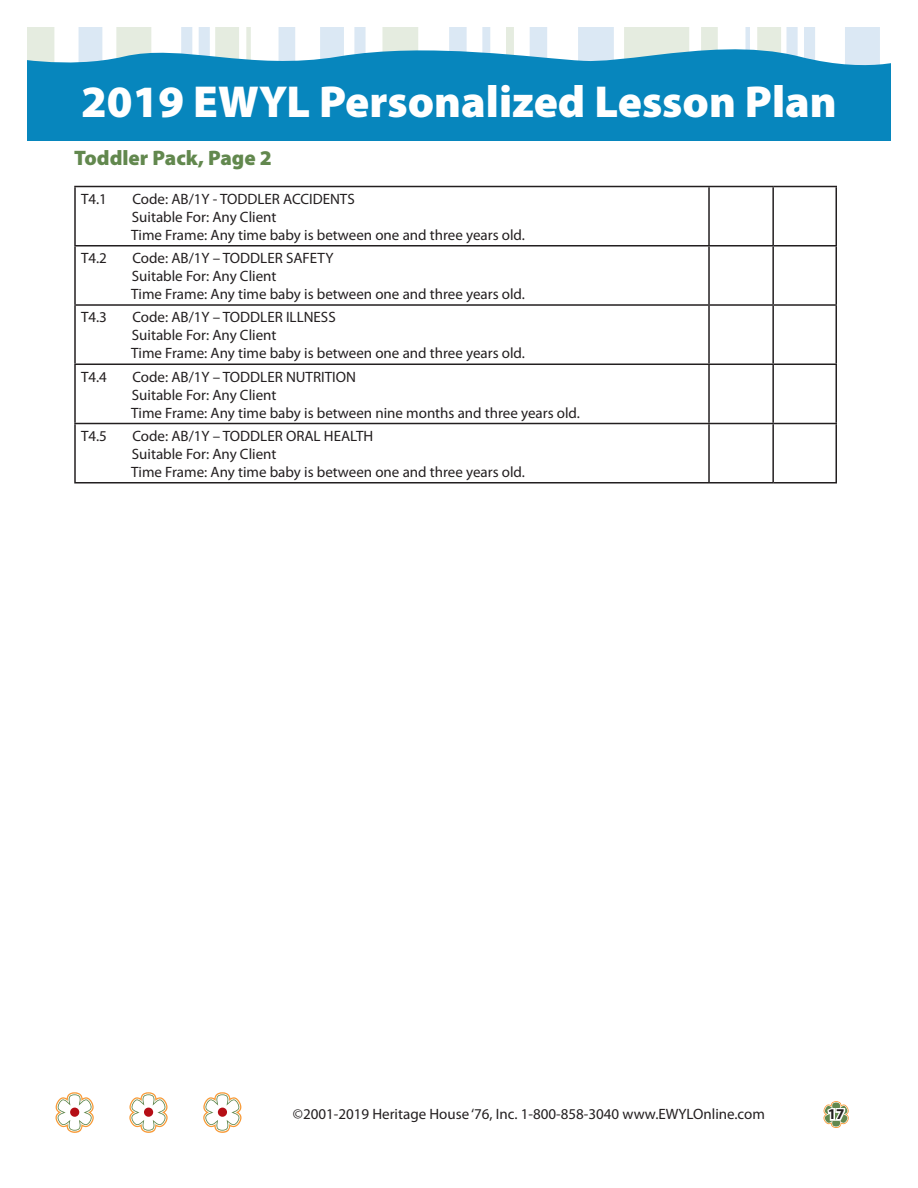
<style>
.page{position:relative;width:918px;height:1188px;background:#fff}
.page>*{position:absolute;margin:0;border:0;box-sizing:border-box;transform-origin:0 0}
.t1{font:900 45px "Myriad Pro";color:#fff}
.t2{font:900 21px "Myriad Pro";color:#62884e}
.t3{font:15px "Myriad Pro";color:#231f20}
.t4{font:700 15px "Myriad Pro";color:#231f20}
</style>
<div class="page">
<div style="left:0;top:0;width:918px;height:141px;background:#0786bd"></div>
<svg style="left:27px;top:27px;width:864px;height:39px"></svg>
<svg style="left:55px;top:1092px;width:39px;height:41px"></svg>
<div style="left:70px;top:1108px;width:9px;height:9px;background:#b50e16;border-radius:50%"></div>
<svg style="left:129px;top:1092px;width:39px;height:41px"></svg>
<div style="left:144px;top:1108px;width:9px;height:9px;background:#b50e16;border-radius:50%"></div>
<svg style="left:203px;top:1092px;width:39px;height:41px"></svg>
<div style="left:218px;top:1108px;width:9px;height:9px;background:#b50e16;border-radius:50%"></div>
<svg style="left:823px;top:1101px;width:26px;height:27px"></svg>
<hr style="left:74px;top:186px;width:635px;height:1px;background:#231f20">
<hr style="left:74px;top:187px;width:2px;height:58px;background:#231f20">
<hr style="left:709px;top:186px;width:64px;height:1px;background:#231f20">
<hr style="left:708px;top:187px;width:2px;height:58px;background:#231f20">
<hr style="left:773px;top:186px;width:64px;height:1px;background:#231f20">
<hr style="left:772px;top:187px;width:2px;height:58px;background:#231f20">
<hr style="left:836px;top:187px;width:1px;height:58px;background:#231f20">
<hr style="left:74px;top:245px;width:635px;height:2px;background:#231f20">
<hr style="left:74px;top:247px;width:2px;height:57px;background:#231f20">
<hr style="left:709px;top:245px;width:64px;height:2px;background:#231f20">
<hr style="left:708px;top:247px;width:2px;height:57px;background:#231f20">
<hr style="left:773px;top:245px;width:64px;height:2px;background:#231f20">
<hr style="left:772px;top:247px;width:2px;height:57px;background:#231f20">
<hr style="left:836px;top:247px;width:1px;height:57px;background:#231f20">
<hr style="left:74px;top:304px;width:635px;height:2px;background:#231f20">
<hr style="left:74px;top:306px;width:2px;height:58px;background:#231f20">
<hr style="left:709px;top:304px;width:64px;height:2px;background:#231f20">
<hr style="left:708px;top:306px;width:2px;height:58px;background:#231f20">
<hr style="left:773px;top:304px;width:64px;height:2px;background:#231f20">
<hr style="left:772px;top:306px;width:2px;height:58px;background:#231f20">
<hr style="left:836px;top:306px;width:1px;height:58px;background:#231f20">
<hr style="left:74px;top:364px;width:635px;height:1px;background:#231f20">
<hr style="left:74px;top:365px;width:2px;height:58px;background:#231f20">
<hr style="left:709px;top:364px;width:64px;height:1px;background:#231f20">
<hr style="left:708px;top:365px;width:2px;height:58px;background:#231f20">
<hr style="left:773px;top:364px;width:64px;height:1px;background:#231f20">
<hr style="left:772px;top:365px;width:2px;height:58px;background:#231f20">
<hr style="left:836px;top:365px;width:1px;height:58px;background:#231f20">
<hr style="left:74px;top:423px;width:635px;height:1px;background:#231f20">
<hr style="left:74px;top:424px;width:2px;height:58px;background:#231f20">
<hr style="left:709px;top:423px;width:64px;height:1px;background:#231f20">
<hr style="left:708px;top:424px;width:2px;height:58px;background:#231f20">
<hr style="left:773px;top:423px;width:64px;height:1px;background:#231f20">
<hr style="left:772px;top:424px;width:2px;height:58px;background:#231f20">
<hr style="left:836px;top:424px;width:1px;height:58px;background:#231f20">
<hr style="left:74px;top:482px;width:635px;height:2px;background:#231f20">
<hr style="left:709px;top:482px;width:64px;height:2px;background:#231f20">
<hr style="left:773px;top:482px;width:64px;height:2px;background:#231f20">
<div style="left:0;top:0;width:27px;height:1188px;background:#fff"></div>
<div style="left:891px;top:0;width:27px;height:1188px;background:#fff"></div>
<div style="left:0;top:0;width:918px;height:27px;background:#fff"></div>
<h1 class="t1" style="left:81px;top:76px;width:757px">2019 EWYL Personalized Lesson Plan</h1>
<p class="t2" style="left:74px;top:146px;width:199px">Toddler Pack, Page 2</p>
<p class="t3" style="left:81px;top:191px;width:27px">T4.1</p>
<p class="t3" style="left:132px;top:191px;width:224px">Code: AB/1Y - TODDLER ACCIDENTS</p>
<p class="t3" style="left:132px;top:209px;width:146px">Suitable For: Any Client</p>
<p class="t3" style="left:131px;top:227px;width:395px">Time Frame: Any time baby is between one and three years old.</p>
<p class="t3" style="left:81px;top:250px;width:27px">T4.2</p>
<p class="t3" style="left:132px;top:250px;width:203px">Code: AB/1Y – TODDLER SAFETY</p>
<p class="t3" style="left:132px;top:268px;width:146px">Suitable For: Any Client</p>
<p class="t3" style="left:131px;top:286px;width:395px">Time Frame: Any time baby is between one and three years old.</p>
<p class="t3" style="left:81px;top:309px;width:27px">T4.3</p>
<p class="t3" style="left:132px;top:309px;width:205px">Code: AB/1Y – TODDLER ILLNESS</p>
<p class="t3" style="left:132px;top:327px;width:146px">Suitable For: Any Client</p>
<p class="t3" style="left:131px;top:345px;width:395px">Time Frame: Any time baby is between one and three years old.</p>
<p class="t3" style="left:81px;top:368px;width:27px">T4.4</p>
<p class="t3" style="left:132px;top:368px;width:225px">Code: AB/1Y – TODDLER NUTRITION</p>
<p class="t3" style="left:132px;top:386px;width:146px">Suitable For: Any Client</p>
<p class="t3" style="left:131px;top:404px;width:450px">Time Frame: Any time baby is between nine months and three years old.</p>
<p class="t3" style="left:81px;top:428px;width:27px">T4.5</p>
<p class="t3" style="left:132px;top:428px;width:242px">Code: AB/1Y – TODDLER ORAL HEALTH</p>
<p class="t3" style="left:132px;top:446px;width:146px">Suitable For: Any Client</p>
<p class="t3" style="left:131px;top:464px;width:395px">Time Frame: Any time baby is between one and three years old.</p>
<p class="t3" style="left:293px;top:1106px;width:474px">©2001-2019 Heritage House ‘76, Inc. 1-800-858-3040 www.EWYLOnline.com</p>
<p class="t4" style="left:828px;top:1106px;width:18px">17</p>
</div>
